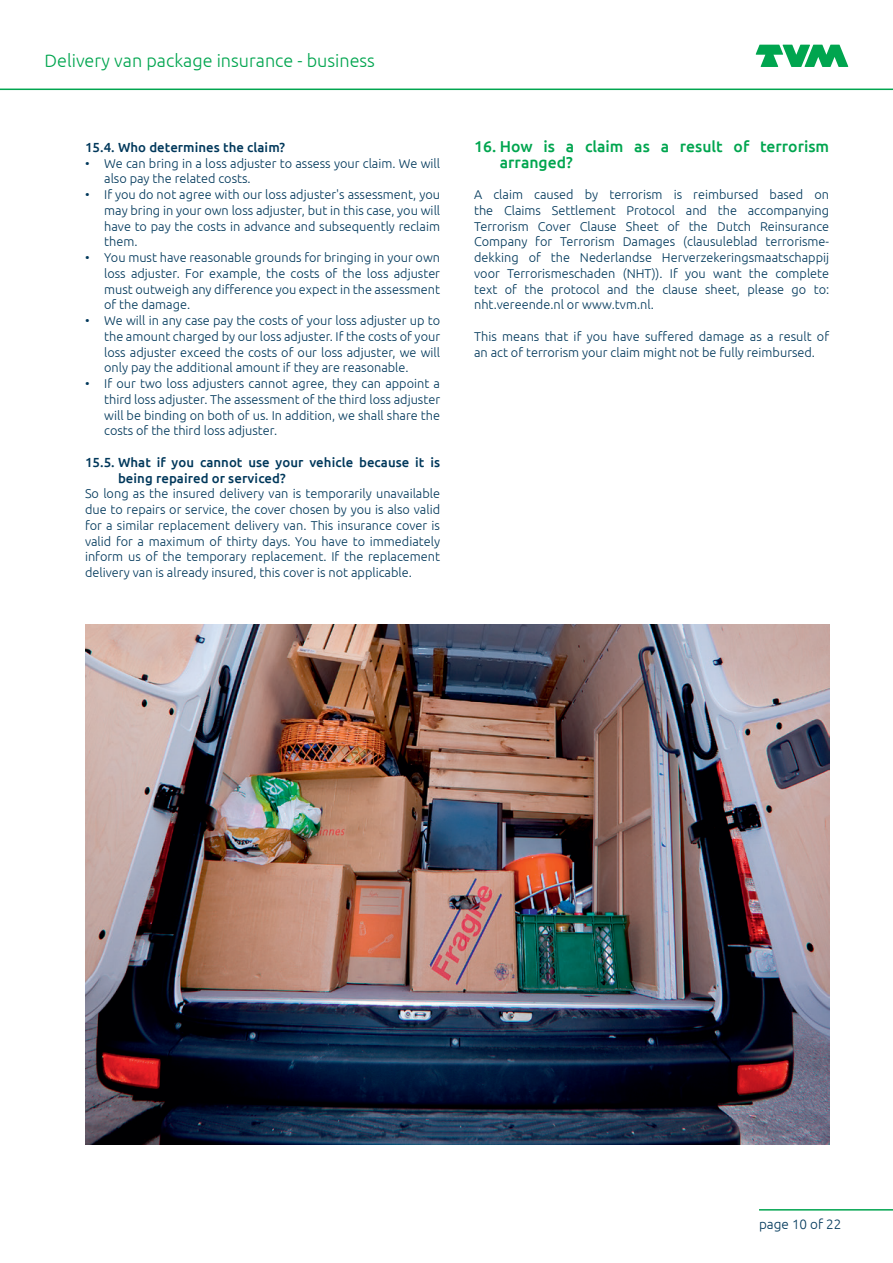
<style>
.page{position:relative;width:893px;height:1263px;background:#fff}
.page>*{position:absolute;margin:0;border:0;box-sizing:border-box;transform-origin:0 0}
.t1{font:300 18px "Ubuntu";color:#00a54f}
.Body{font:500 15.75px/15.8px "Ubuntu";color:#00a54f}
.t2{font:300 13.5px "Ubuntu";color:#01385b}
.Body-2{font:500 13.2px/15.8px "Ubuntu";letter-spacing:.005em;color:#01385b}
.Body-3{font:300 12.75px/15.8px "Ubuntu";color:#01385b;text-align:justify}
</style>
<div class="page">
<img style="left:85px;top:624px;width:744px;height:520px">
<svg style="left:756px;top:45px;width:92px;height:22px"></svg>
<hr style="left:0;top:89px;width:893px;height:1px;background:#00a54f">
<hr style="left:759px;top:1209px;width:134px;height:1px;background:#00a54f">
<h1 class="t1" style="left:45px;top:50px;width:332px">Delivery van package insurance - business</h1>
<p class="Body-2" style="left:85px;top:139px;width:202px">15.4. Who determines the claim?</p>
<p class="Body-3" style="left:104px;top:155px;width:337px;text-indent:-19px">• We can bring in a loss adjuster to assess your claim. We will also pay the related costs.</p>
<p class="Body-3" style="left:104px;top:186px;width:337px;text-indent:-19px">• If you do not agree with our loss adjuster's assessment, you may bring in your own loss adjuster, but in this case, you will have to pay the costs in advance and subsequently reclaim them.</p>
<p class="Body-3" style="left:104px;top:249px;width:337px;text-indent:-19px">• You must have reasonable grounds for bringing in your own loss adjuster. For example, the costs of the loss adjuster must outweigh any difference you expect in the assessment of the damage.</p>
<p class="Body-3" style="left:104px;top:312px;width:337px;text-indent:-19px">• We will in any case pay the costs of your loss adjuster up to the amount charged by our loss adjuster. If the costs of your loss adjuster exceed the costs of our loss adjuster, we will only pay the additional amount if they are reasonable.</p>
<p class="Body-3" style="left:104px;top:375px;width:337px;text-indent:-19px">• If our two loss adjusters cannot agree, they can appoint a third loss adjuster. The assessment of the third loss adjuster will be binding on both of us. In addition, we shall share the costs of the third loss adjuster.</p>
<p class="Body-2" style="left:118px;top:454px;width:324px;text-indent:-33px">15.5. What if you cannot use your vehicle because it is being repaired or serviced?</p>
<p class="Body-3" style="left:85px;top:486px;width:357px">So long as the insured delivery van is temporarily unavailable due to repairs or service, the cover chosen by you is also valid for a similar replacement delivery van. This insurance cover is valid for a maximum of thirty days. You have to immediately inform us of the temporary replacement. If the replacement delivery van is already insured, this cover is not applicable.</p>
<p class="Body" style="left:500px;top:138px;width:331px;text-indent:-26px">16. How is a claim as a result of terrorism arranged?</p>
<p class="Body-3" style="left:474px;top:186px;width:357px">A claim caused by terrorism is reimbursed based on the Claims Settlement Protocol and the accompanying Terrorism Cover Clause Sheet of the Dutch Reinsurance Company for Terrorism Damages (clausuleblad terrorisme&shy;dekking of the Nederlandse Herverzekeringsmaatschappij voor Terrorismeschaden (NHT)). If you want the complete text of the protocol and the clause sheet, please go to: nht.vereende.nl or www.tvm.nl.</p>
<p class="Body-3" style="left:474px;top:328px;width:357px">This means that if you have suffered damage as a result of an act of terrorism your claim might not be fully reimbursed.</p>
<p class="t2" style="left:759px;top:1216px;width:84px">page 10 of 22</p>
</div>
